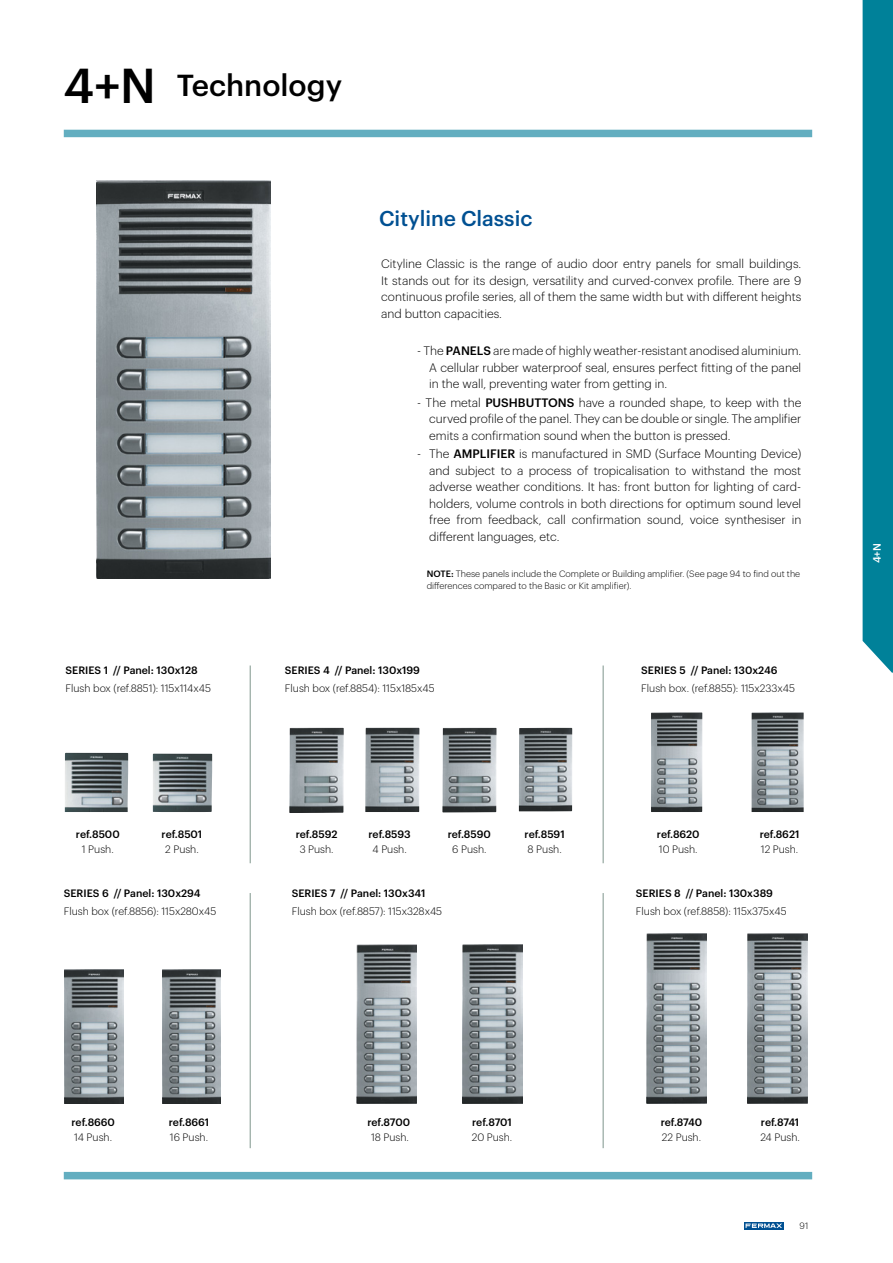
<style>
.page{position:relative;width:893px;height:1263px;background:#fff}
.page>*{position:absolute;margin:0;border:0;box-sizing:border-box;transform-origin:0 0}
.t1{font:500 29.7px "Graphik";color:#000}
.t2{font:500 21px "Graphik";color:#005092}
.t3{font:300 12px/16.5px "Graphik";color:#000;text-align:justify}
.t4{font:300 10.5px "Graphik";color:#000}
.t5{font:500 10.5px "Graphik";color:#000}
.t6{font:500 10.5px "Graphik";color:#fff}
.t7{font:300 9px/12px "Graphik";color:#000}
.s1{font-size:48px}
.s2{font-weight:500}
</style>
<div class="page">
<svg style="left:744px;top:1222px;width:39px;height:7px"></svg>
<svg style="left:746px;top:1223px;width:36px;height:5px"></svg>
<div style="left:64px;top:130px;width:748px;height:7px;background:#63aec0"></div>
<div style="left:64px;top:1172px;width:748px;height:7px;background:#63aec0"></div>
<div style="left:863px;top:0;width:30px;height:673px;background:#008199"></div>
<img style="left:97px;top:181px;width:173px;height:398px">
<hr style="left:250px;top:665px;width:1px;height:198px;background:#7f968d">
<hr style="left:250px;top:893px;width:1px;height:255px;background:#7f968d">
<hr style="left:603px;top:665px;width:1px;height:198px;background:#7f968d">
<hr style="left:603px;top:893px;width:1px;height:255px;background:#7f968d">
<img style="left:365px;top:728px;width:54px;height:84px">
<img style="left:442px;top:727px;width:55px;height:85px">
<img style="left:519px;top:728px;width:53px;height:83px">
<img style="left:289px;top:727px;width:55px;height:86px">
<img style="left:651px;top:712px;width:51px;height:100px">
<img style="left:752px;top:712px;width:52px;height:100px">
<img style="left:65px;top:969px;width:58px;height:134px">
<img style="left:163px;top:969px;width:58px;height:134px">
<img style="left:65px;top:753px;width:63px;height:59px">
<img style="left:153px;top:753px;width:59px;height:59px">
<img style="left:357px;top:944px;width:60px;height:159px">
<img style="left:462px;top:944px;width:60px;height:159px">
<img style="left:747px;top:934px;width:61px;height:169px">
<img style="left:646px;top:934px;width:61px;height:169px">
<h1 class="t1" style="left:64px;top:63px;width:280px"><span class="s1">4+N</span> Technology</h1>
<h2 class="t2" style="left:379px;top:202px;width:155px">Cityline Classic</h2>
<p class="t3" style="left:381px;top:255px;width:422px">Cityline Classic is the range of audio door entry panels for small buildings.<br>It stands out for its design, versatility and curved-convex profile. There are 9 continuous profile series, all of them the same width but with different heights and button capacities.</p>
<p class="t3" style="left:429px;top:341px;width:373px;text-indent:-12px">- The <span class="s2">PANELS</span> are made of highly weather-resistant anodised aluminium.<br>A cellular rubber waterproof seal, ensures perfect fitting of the panel in the wall, preventing water from getting in.</p>
<p class="t3" style="left:429px;top:393px;width:373px;text-indent:-12px">- The metal <span class="s2">PUSHBUTTONS</span> have a rounded shape, to keep with the curved profile of the panel. They can be double or single. The amplifier emits a confirmation sound when the button is pressed.</p>
<p class="t3" style="left:429px;top:445px;width:374px;text-indent:-12px">- The <span class="s2">AMPLIFIER</span> is manufactured in SMD (Surface Mounting Device) and subject to a process of tropicalisation to withstand the most adverse weather conditions. It has: front button for lighting of card&shy;holders, volume controls in both directions for optimum sound level free from feedback, call confirmation sound, voice synthesiser in different languages, etc.</p>
<p class="t7" style="left:427px;top:567px;width:375px"><span class="s2">NOTE:</span> These panels include the Complete or Building amplifier. (See page 94 to find out the differences compared to the Basic or Kit amplifier).</p>
<p class="t5" style="left:66px;top:662px;width:134px">SERIES 1 // Panel: 130x128</p>
<p class="t4" style="left:66px;top:680px;width:147px">Flush box (ref.8851): 115x114x45</p>
<p class="t5" style="left:285px;top:662px;width:137px">SERIES 4 // Panel: 130x199</p>
<p class="t4" style="left:285px;top:680px;width:151px">Flush box (ref.8854): 115x185x45</p>
<p class="t5" style="left:641px;top:662px;width:138px">SERIES 5 // Panel: 130x246</p>
<p class="t4" style="left:641px;top:680px;width:155px">Flush box. (ref.8855): 115x233x45</p>
<p class="t5" style="left:76px;top:826px;width:45px">ref.8500</p>
<p class="t4" style="left:82px;top:842px;width:33px">1 Push.</p>
<p class="t5" style="left:162px;top:826px;width:42px">ref.8501</p>
<p class="t4" style="left:165px;top:842px;width:35px">2 Push.</p>
<p class="t5" style="left:296px;top:826px;width:43px">ref.8592</p>
<p class="t4" style="left:300px;top:842px;width:35px">3 Push.</p>
<p class="t5" style="left:369px;top:826px;width:44px">ref.8593</p>
<p class="t4" style="left:372px;top:842px;width:36px">4 Push.</p>
<p class="t5" style="left:448px;top:826px;width:45px">ref.8590</p>
<p class="t4" style="left:452px;top:842px;width:36px">6 Push.</p>
<p class="t5" style="left:525px;top:826px;width:42px">ref.8591</p>
<p class="t4" style="left:528px;top:842px;width:36px">8 Push.</p>
<p class="t5" style="left:657px;top:826px;width:44px">ref.8620</p>
<p class="t4" style="left:659px;top:842px;width:40px">10 Push.</p>
<p class="t5" style="left:760px;top:826px;width:41px">ref.8621</p>
<p class="t4" style="left:761px;top:842px;width:39px">12 Push.</p>
<p class="t5" style="left:64px;top:885px;width:138px">SERIES 6 // Panel: 130x294</p>
<p class="t4" style="left:64px;top:904px;width:154px">Flush box (ref.8856): 115x280x45</p>
<p class="t5" style="left:292px;top:885px;width:135px">SERIES 7 // Panel: 130x341</p>
<p class="t4" style="left:292px;top:904px;width:152px">Flush box (ref.8857): 115x328x45</p>
<p class="t5" style="left:636px;top:885px;width:138px">SERIES 8 // Panel: 130x389</p>
<p class="t4" style="left:636px;top:904px;width:152px">Flush box (ref.8858): 115x375x45</p>
<p class="t6" style="left:869px;top:563px;width:22px;rotate:-90deg">4+N</p>
<p class="t5" style="left:72px;top:1114px;width:45px">ref.8660</p>
<p class="t4" style="left:74px;top:1130px;width:39px">14 Push.</p>
<p class="t5" style="left:169px;top:1114px;width:42px">ref.8661</p>
<p class="t4" style="left:170px;top:1130px;width:40px">16 Push.</p>
<p class="t5" style="left:367px;top:1114px;width:44px">ref.8700</p>
<p class="t4" style="left:371px;top:1130px;width:39px">18 Push.</p>
<p class="t5" style="left:472px;top:1114px;width:41px">ref.8701</p>
<p class="t4" style="left:472px;top:1130px;width:42px">20 Push.</p>
<p class="t5" style="left:661px;top:1114px;width:43px">ref.8740</p>
<p class="t4" style="left:662px;top:1130px;width:41px">22 Push.</p>
<p class="t5" style="left:761px;top:1114px;width:40px">ref.8741</p>
<p class="t4" style="left:760px;top:1130px;width:41px">24 Push.</p>
<p class="t7" style="left:799px;top:1219px;width:10px">91</p>
</div>
